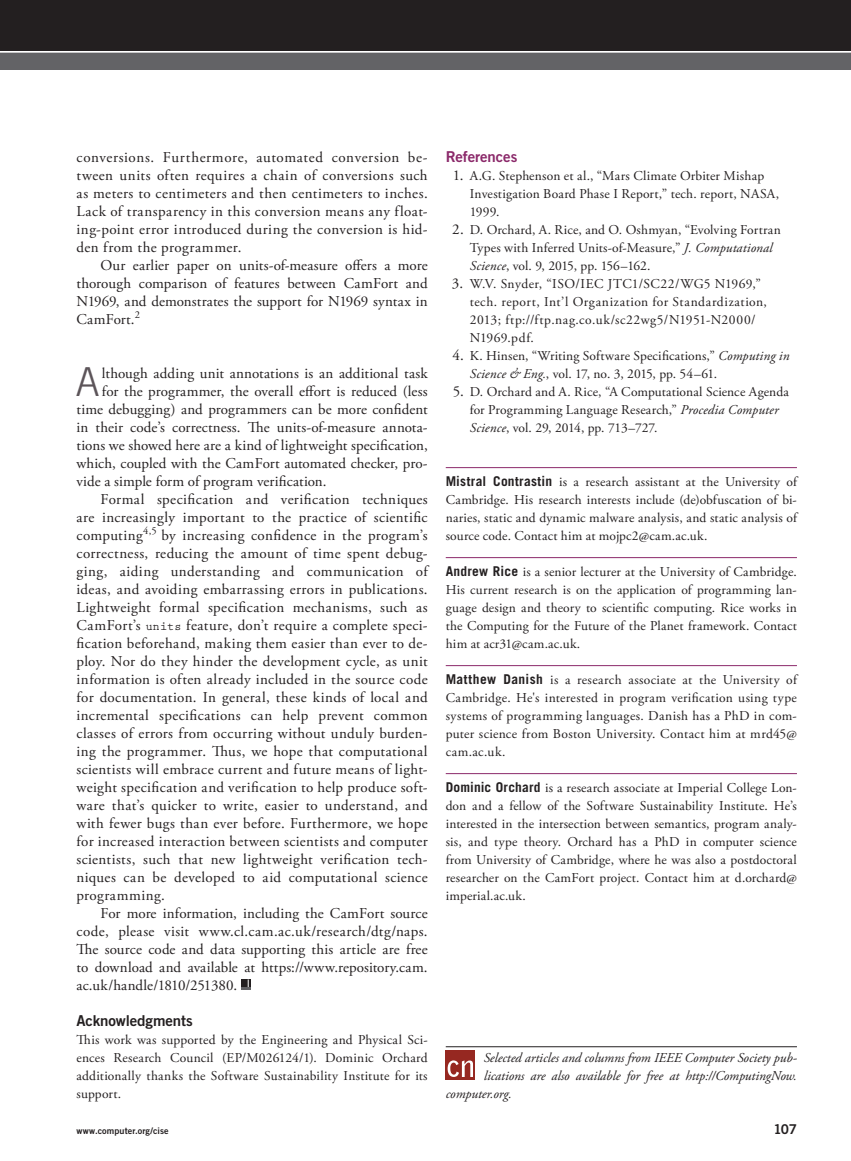
<style>
.page{position:relative;width:851px;height:1161px;background:#fff}
.page>*{position:absolute;margin:0;border:0;box-sizing:border-box;transform-origin:0 0}
.t1{font:300 39.9px "Trade Gothic LT Std";color:#5c5459}
.t2{font:15px "Adobe Garamond Pro";letter-spacing:.02em;color:#231f20}
.t3{font:15px "Adobe Garamond Pro";color:#231f20}
.t4{font:15px "Adobe Garamond Pro";letter-spacing:.04em;color:#231f20}
.t5{font:15px "Adobe Garamond Pro";letter-spacing:-.005em;color:#231f20}
.t6{font:15px "Trade Gothic LT Std Bd 2";letter-spacing:-.005em;color:#231f20}
.t7{font:15px "Trade Gothic LT Std Bd 2";letter-spacing:-.005em;color:#8b296a}
.t8{font:13.5px/18px "Adobe Garamond Pro";letter-spacing:.015em;color:#231f20;text-align:justify}
.t9{font:13.5px/18px "Adobe Garamond Pro";letter-spacing:.04em;color:#231f20}
.t10{font:italic 13.5px "Adobe Garamond Pro";letter-spacing:-.005em;color:#231f20}
.t11{font:13.5px "Trade Gothic LT Std Bd 2";color:#231f20}
.t12{font:9px "Trade Gothic LT Std Bd 2";letter-spacing:.01em;color:#231f20}
.s1{font-family:"Prestige Elite Std";font-weight:700;font-size:12px}
.s2{font-size:15px}
.s3{font-style:italic}
.s4{font-family:"Trade Gothic LT Std";font-weight:700}
</style>
<div class="page">
<div style="left:0;top:0;width:850px;height:51px;background:#231f20"></div>
<div style="left:0;top:52px;width:850px;height:18px;background:#636366"></div>
<svg style="left:241px;top:979px;width:9px;height:11px"></svg>
<hr style="left:446px;top:467px;width:350px;height:1px;background:#8b296a">
<hr style="left:446px;top:557px;width:350px;height:1px;background:#8b296a">
<hr style="left:446px;top:665px;width:350px;height:1px;background:#8b296a">
<hr style="left:446px;top:773px;width:350px;height:1px;background:#8b296a">
<hr style="left:446px;top:1046px;width:350px;height:1px;background:#231f20">
<div style="left:446px;top:1051px;width:29px;height:29px;background:#962821"></div>
<svg style="left:447px;top:1060px;width:26px;height:17px"></svg>
<hr style="left:0;top:51px;width:850px;height:2px;background:#fff">
<p class="t4" style="left:76px;top:148px;width:352px">conversions. Furthermore, automated conversion be-</p>
<p class="t2" style="left:76px;top:166px;width:352px">tween units often requires a chain of conversions such</p>
<p class="t2" style="left:76px;top:184px;width:353px">as meters to centimeters and then centimeters to inches.</p>
<p class="t2" style="left:76px;top:202px;width:352px">Lack of transparency in this conversion means any float-</p>
<p class="t2" style="left:76px;top:220px;width:352px">ing-point error introduced during the conversion is hid-</p>
<p class="t2" style="left:76px;top:238px;width:166px">den from the programmer.</p>
<p class="t2" style="left:100px;top:256px;width:328px">Our earlier paper on units-of-measure offers a more</p>
<p class="t2" style="left:76px;top:274px;width:352px">thorough comparison of features between CamFort and</p>
<p class="t2" style="left:76px;top:292px;width:352px">N1969, and demonstrates the support for N1969 syntax in</p>
<p class="t2" style="left:76px;top:310px;width:65px">CamFort.<sup>2</sup></p>
<p class="t1" style="left:75px;top:358px;width:26px">A</p>
<p class="t2" style="left:102px;top:364px;width:327px">lthough adding unit annotations is an additional task</p>
<p class="t2" style="left:102px;top:382px;width:327px">for the programmer, the overall effort is reduced (less</p>
<p class="t2" style="left:76px;top:400px;width:352px">time debugging) and programmers can be more confident</p>
<p class="t2" style="left:76px;top:418px;width:353px">in their code’s correctness. The units-of-measure annota-</p>
<p class="t3" style="left:76px;top:436px;width:353px">tions we showed here are a kind of lightweight specification,</p>
<p class="t3" style="left:76px;top:454px;width:353px">which, coupled with the CamFort automated checker, pro-</p>
<p class="t3" style="left:76px;top:472px;width:251px">vide a simple form of program verification.</p>
<p class="t2" style="left:100px;top:490px;width:329px">Formal specification and verification techniques</p>
<p class="t2" style="left:76px;top:508px;width:352px">are increasingly important to the practice of scientific</p>
<p class="t2" style="left:76px;top:526px;width:352px">computing<sup>4,5</sup> by increasing confidence in the program’s</p>
<p class="t2" style="left:77px;top:544px;width:352px">correctness, reducing the amount of time spent debug-</p>
<p class="t2" style="left:77px;top:562px;width:352px">ging, aiding understanding and communication of</p>
<p class="t2" style="left:77px;top:580px;width:352px">ideas, and avoiding embarrassing errors in publications.</p>
<p class="t2" style="left:77px;top:598px;width:352px">Lightweight formal specification mechanisms, such as</p>
<p class="t2" style="left:77px;top:616px;width:352px">CamFort’s <span class="s1">units</span> feature, don’t require a complete speci-</p>
<p class="t2" style="left:77px;top:634px;width:352px">fication beforehand, making them easier than ever to de-</p>
<p class="t2" style="left:77px;top:652px;width:353px">ploy. Nor do they hinder the development cycle, as unit</p>
<p class="t2" style="left:77px;top:670px;width:352px">information is often already included in the source code</p>
<p class="t2" style="left:77px;top:688px;width:353px">for documentation. In general, these kinds of local and</p>
<p class="t2" style="left:77px;top:706px;width:352px">incremental specifications can help prevent common</p>
<p class="t2" style="left:77px;top:724px;width:352px">classes of errors from occurring without unduly burden-</p>
<p class="t2" style="left:77px;top:742px;width:352px">ing the programmer. Thus, we hope that computational</p>
<p class="t2" style="left:77px;top:760px;width:352px">scientists will embrace current and future means of light-</p>
<p class="t2" style="left:77px;top:778px;width:352px">weight specification and verification to help produce soft-</p>
<p class="t2" style="left:77px;top:796px;width:352px">ware that’s quicker to write, easier to understand, and</p>
<p class="t2" style="left:77px;top:814px;width:352px">with fewer bugs than ever before. Furthermore, we hope</p>
<p class="t2" style="left:77px;top:832px;width:353px">for increased interaction between scientists and computer</p>
<p class="t2" style="left:77px;top:850px;width:352px">scientists, such that new lightweight verification tech-</p>
<p class="t2" style="left:77px;top:868px;width:352px">niques can be developed to aid computational science</p>
<p class="t2" style="left:77px;top:886px;width:90px">programming.</p>
<p class="t2" style="left:101px;top:904px;width:328px">For more information, including the CamFort source</p>
<p class="t2" style="left:77px;top:922px;width:352px">code, please visit www.cl.cam.ac.uk/research/dtg/naps.</p>
<p class="t2" style="left:77px;top:940px;width:352px">The source code and data supporting this article are free</p>
<p class="t2" style="left:77px;top:958px;width:352px">to download and available at https://www.repository.cam.</p>
<p class="t5" style="left:77px;top:976px;width:162px">ac.uk/handle/1810/251380.</p>
<p class="t6" style="left:76px;top:1011px;width:118px">Acknowledgments</p>
<p class="t8" style="left:76px;top:1031px;width:352px">This work was supported by the Engineering and Physical Sci&shy;ences Research Council (EP/M026124/1). Dominic Orchard additionally thanks the Software Sustainability Institute for its support.</p>
<p class="t7" style="left:446px;top:147px;width:73px">References</p>
<p class="t8" style="left:470px;top:167px;width:311px;text-align:left;text-indent:-17px"><span class="s2">1.</span> A.G. Stephenson et al., “Mars Climate Orbiter Mishap<br>Investigation Board Phase I Report,” tech. report, NASA,<br>1999.</p>
<p class="t8" style="left:470px;top:221px;width:312px;text-align:left;text-indent:-18px"><span class="s2">2.</span> D. Orchard, A. Rice, and O. Oshmyan, “Evolving Fortran<br>Types with Inferred Units-of-Measure,” <span class="s3">J. Computational<br>Science</span>, vol. 9, 2015, pp. 156–162.</p>
<p class="t9" style="left:470px;top:275px;width:298px;text-indent:-18px"><span class="s2">3.</span> W.V. Snyder, “ISO/IEC JTC1/SC22/WG5 N1969,” tech. report, Int’l Organization for Standardization, 2013; ftp://ftp.nag.co.uk/sc22wg5/N1951-N2000/ N1969.pdf.</p>
<p class="t8" style="left:470px;top:347px;width:321px;text-indent:-17px"><span class="s2">4.</span> K. Hinsen, “Writing Software Specifications,” <span class="s3">Computing in<br>Science &amp; Eng.</span>, vol. 17, no. 3, 2015, pp. 54–61.</p>
<p class="t8" style="left:470px;top:383px;width:321px;text-align:left;text-indent:-17px"><span class="s2">5.</span> D. Orchard and A. Rice, “A Computational Science Agenda for Programming Language Research,” <span class="s3">Procedia Computer<br>Science</span>, vol. 29, 2014, pp. 713–727.</p>
<p class="t8" style="left:445px;top:473px;width:353px"><span class="s4">Mistral Contrastin</span> is a research assistant at the University of Cambridge. His research interests include (de)obfuscation of bi&shy;naries, static and dynamic malware analysis, and static analysis of source code. Contact him at mojpc2@cam.ac.uk.</p>
<p class="t8" style="left:445px;top:563px;width:353px"><span class="s4">Andrew Rice</span> is a senior lecturer at the University of Cambridge.<br>His current research is on the application of programming lan&shy;guage design and theory to scientific computing. Rice works in the Computing for the Future of the Planet framework. Contact him at acr31@cam.ac.uk.</p>
<p class="t8" style="left:445px;top:671px;width:352px"><span class="s4">Matthew Danish</span> is a research associate at the University of Cambridge. He's interested in program verification using type systems of programming languages. Danish has a PhD in com&shy;puter science from Boston University. Contact him at mrd45@ cam.ac.uk.</p>
<p class="t8" style="left:445px;top:779px;width:353px"><span class="s4">Dominic Orchard</span> is a research associate at Imperial College Lon&shy;don and a fellow of the Software Sustainability Institute. He’s interested in the intersection between semantics, program analy&shy;sis, and type theory. Orchard has a PhD in computer science from University of Cambridge, where he was also a postdoctoral researcher on the CamFort project. Contact him at d.orchard@ imperial.ac.uk.</p>
<p class="t10" style="left:484px;top:1050px;width:314px">Selected articles and columns from IEEE Computer Society pub-</p>
<p class="t10" style="left:484px;top:1068px;width:314px">lications are also available for free at http://ComputingNow.</p>
<p class="t10" style="left:445px;top:1086px;width:68px">computer.org.</p>
<p class="t12" style="left:76px;top:1125px;width:94px">www.computer.org/cise</p>
<p class="t11" style="left:773px;top:1121px;width:25px">107</p>
</div>
